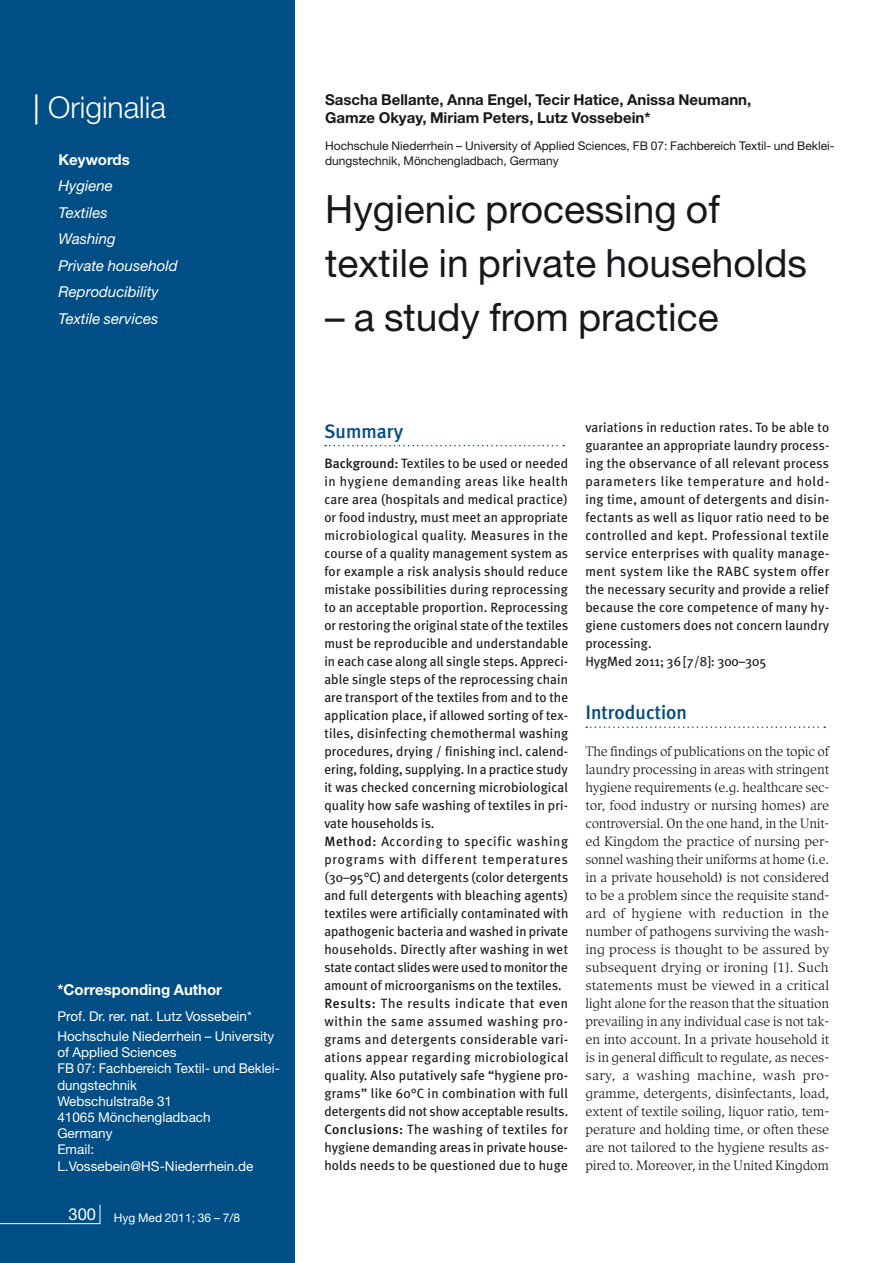
<style>
.page{position:relative;width:893px;height:1263px;background:#fff}
.page>*{position:absolute;margin:0;border:0;box-sizing:border-box;transform-origin:0 0}
.t1{font:39px/54px "Helvetica Neue";color:#1a171c}
.t2{font:300 30px "Helvetica Neue";color:#fff}
.t3{font:500 19.5px "Meta Plus";color:#004b84}
.t4{font:700 15px/18px "Helvetica Neue";color:#1a171c}
.t5{font:italic 15px/26.5px "Helvetica Neue";color:#fff}
.t6{font:700 15px "Helvetica Neue";color:#fff}
.t7{font:13.5px/18px "Meta Plus";letter-spacing:.01em;color:#1a171c}
.t8{font:13.5px/18px "Compatil Exquisit LT";letter-spacing:-.015em;color:#1a171c;text-align:justify}
.t9{font:13.5px/16.2px "Helvetica Neue";color:#fff}
.t10{font:12px/14.4px "Helvetica Neue";color:#1a171c}
.t11{font:12px "Helvetica Neue";color:#fff}
.s1{font-weight:400}
.s2{font-weight:500}
</style>
<div class="page">
<div style="left:0;top:0;width:295px;height:1263px;background:#004e86"></div>
<svg style="left:325px;top:445px;width:239px;height:1px"></svg>
<svg style="left:586px;top:726px;width:239px;height:2px"></svg>
<hr style="left:0;top:1223px;width:100px;height:1px;background:#fff">
<svg style="left:100px;top:1205px;width:1px;height:19px"></svg>
<h2 class="t2" style="left:33px;top:89px;width:134px"><span class="s1">|</span> Originalia</h2>
<p class="t6" style="left:58px;top:150px;width:73px">Keywords</p>
<p class="t5" style="left:58px;top:172px;width:121px">Hygiene<br>Textiles<br>Washing<br>Private household<br>Reproducibility<br>Textile services</p>
<p class="t6" style="left:57px;top:981px;width:166px">*Corresponding Author</p>
<p class="t9" style="left:57px;top:1005px;width:218px;line-height:20.4px">Prof. Dr. rer. nat. Lutz Vossebein*<br>Hochschule Niederrhein – University</p>
<p class="t9" style="left:57px;top:1044px;width:224px">of Applied Sciences<br>FB 07: Fachbereich Textil- und Beklei&shy;dungstechnik<br>Webschulstraße 31<br>41065 Mönchengladbach<br>Germany<br>Email:<br>L.Vossebein@HS-Niederrhein.de</p>
<p class="t11" style="left:69px;top:1210px;width:173px"><sup>300</sup> Hyg Med 2011; 36 – 7/8</p>
<p class="t4" style="left:325px;top:91px;width:428px">Sascha Bellante, Anna Engel, Tecir Hatice, Anissa Neumann,<br>Gamze Okyay, Miriam Peters, Lutz Vossebein*</p>
<p class="t10" style="left:325px;top:139px;width:511px">Hochschule Niederrhein – University of Applied Sciences, FB 07: Fachbereich Textil- und Beklei&shy;dungstechnik, Mönchengladbach, Germany</p>
<h1 class="t1" style="left:325px;top:182px;width:483px">Hygienic processing of textile in private households</h1>
<h1 class="t1" style="left:325px;top:290px;width:395px">– a study from practice</h1>
<h3 class="t3" style="left:324px;top:420px;width:80px">Summary</h3>
<p class="t7" style="left:324px;top:454px;width:245px"><span class="s2">Background:</span> Textiles to be used or needed in hygiene demanding areas like health care area (hospitals and medical practice) or food industry, must meet an appropriate microbiological quality. Measures in the course of a quality management system as for example a risk analysis should reduce mistake possibilities during reprocessing to an acceptable proportion. Reprocessing or restoring the original state of the textiles must be reproducible and understandable in each case along all single steps. Appreci&shy;able single steps of the reprocessing chain are transport of the textiles from and to the application place, if allowed sorting of tex&shy;tiles, disinfecting chemothermal washing procedures, drying / finishing incl. calend&shy;ering, folding, supplying. In a practice study it was checked concerning microbiological quality how safe washing of textiles in pri&shy;vate households is.<br><span class="s2">Method:</span> According to specific washing programs with different temperatures (30–95°C) and detergents (color detergents and full detergents with bleaching agents) textiles were artificially contaminated with apathogenic bacteria and washed in private households. Directly after washing in wet state contact slides were used to monitor the amount of microorganisms on the textiles.<br><span class="s2">Results:</span> The results indicate that even within the same assumed washing pro&shy;grams and detergents considerable vari&shy;ations appear regarding microbiological quality. Also putatively safe “hygiene pro&shy;grams” like 60°C in combination with full detergents did not show acceptable results.<br><span class="s2">Conclusions:</span> The washing of textiles for hygiene demanding areas in private house&shy;holds needs to be questioned due to huge</p>
<p class="t7" style="left:585px;top:418px;width:245px">variations in reduction rates. To be able to guarantee an appropriate laundry process&shy;ing the observance of all relevant process parameters like temperature and hold&shy;ing time, amount of detergents and disin&shy;fectants as well as liquor ratio need to be controlled and kept. Professional textile service enterprises with quality manage&shy;ment system like the RABC system offer the necessary security and provide a relief because the core competence of many hy&shy;giene customers does not concern laundry processing.<br>HygMed 2011; 36 [7/8]: 300–305</p>
<h3 class="t3" style="left:585px;top:701px;width:103px">Introduction</h3>
<p class="t8" style="left:585px;top:742px;width:245px">The findings of publications on the topic of laundry processing in areas with stringent hygiene requirements (e.g. healthcare sec&shy;tor, food industry or nursing homes) are controversial. On the one hand, in the Unit&shy;ed Kingdom the practice of nursing per&shy;sonnel washing their uniforms at home (i.e. in a private household) is not considered to be a problem since the requisite stand&shy;ard of hygiene with reduction in the number of pathogens surviving the wash&shy;ing process is thought to be assured by subsequent drying or ironing [1]. Such statements must be viewed in a critical light alone for the reason that the situation prevailing in any individual case is not tak&shy;en into account. In a private household it is in general difficult to regulate, as neces&shy;sary, a washing machine, wash pro&shy;gramme, detergents, disinfectants, load, extent of textile soiling, liquor ratio, tem&shy;perature and holding time, or often these are not tailored to the hygiene results as&shy;pired to. Moreover, in the United Kingdom</p>
</div>
